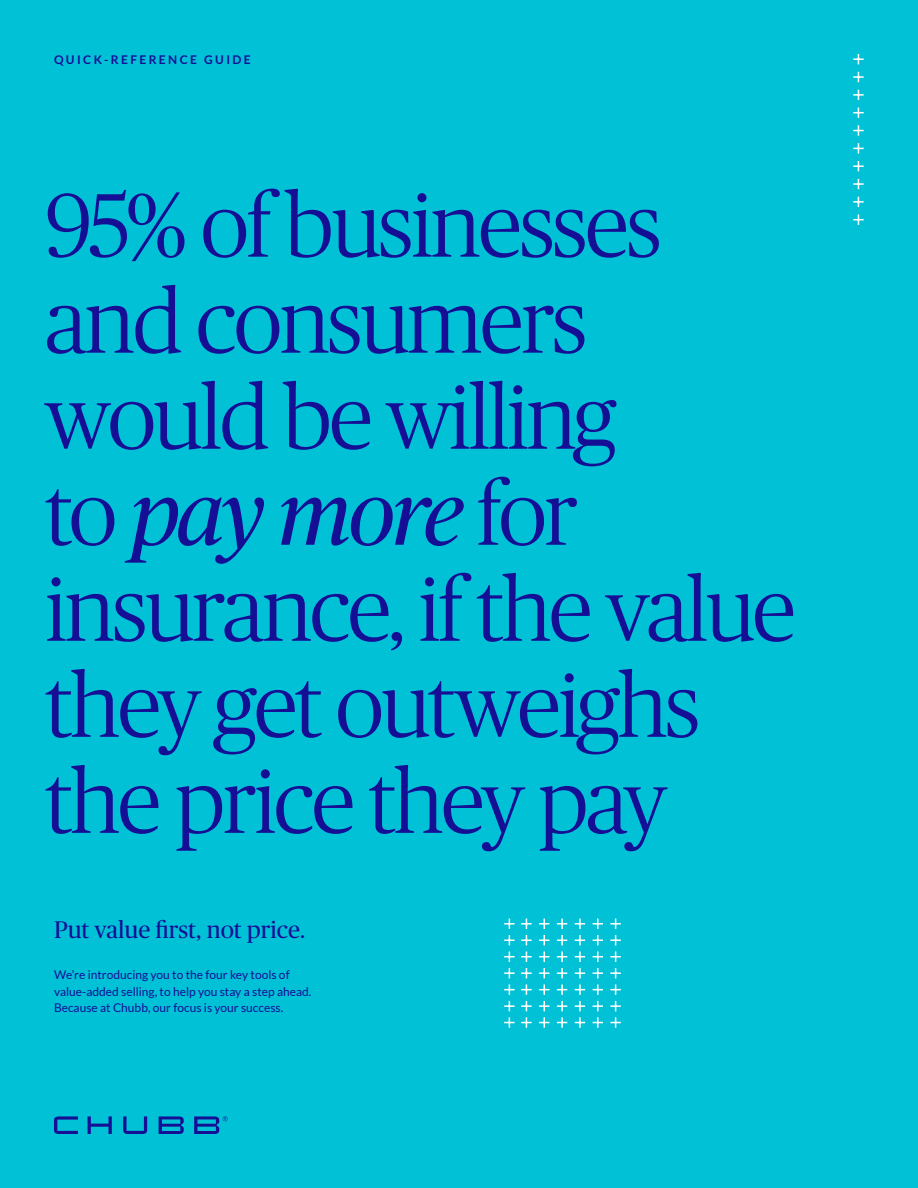
<style>
.page{position:relative;width:918px;height:1188px;background:#01c1d6}
.page>*{position:absolute;margin:0;border:0;box-sizing:border-box;transform-origin:0 0}
.t1{font:300 90px/96px "Chubb Publico App";letter-spacing:-.03em;color:#150f96}
.t2{font:24px "Chubb Publico";color:#150f96}
.t3{font:12px/16.5px "Lato";color:#150f96}
.t4{font:700 12px "Lato";letter-spacing:.2em;color:#150f96}
.s1{font-weight:400;font-style:italic}
</style>
<div class="page">
<svg style="left:54px;top:1116px;width:173px;height:18px"></svg>
<svg style="left:853px;top:54px;width:11px;height:10px"></svg>
<svg style="left:853px;top:90px;width:11px;height:10px"></svg>
<svg style="left:853px;top:125px;width:11px;height:11px"></svg>
<svg style="left:853px;top:161px;width:11px;height:10px"></svg>
<svg style="left:853px;top:197px;width:11px;height:10px"></svg>
<svg style="left:853px;top:72px;width:11px;height:10px"></svg>
<svg style="left:853px;top:108px;width:11px;height:10px"></svg>
<svg style="left:853px;top:143px;width:11px;height:11px"></svg>
<svg style="left:853px;top:179px;width:11px;height:10px"></svg>
<svg style="left:853px;top:215px;width:11px;height:10px"></svg>
<svg style="left:557px;top:919px;width:10px;height:10px"></svg>
<svg style="left:593px;top:919px;width:10px;height:10px"></svg>
<svg style="left:539px;top:919px;width:10px;height:10px"></svg>
<svg style="left:575px;top:919px;width:10px;height:10px"></svg>
<svg style="left:610px;top:919px;width:11px;height:10px"></svg>
<svg style="left:557px;top:952px;width:10px;height:10px"></svg>
<svg style="left:593px;top:952px;width:10px;height:10px"></svg>
<svg style="left:539px;top:952px;width:10px;height:10px"></svg>
<svg style="left:575px;top:952px;width:10px;height:10px"></svg>
<svg style="left:610px;top:952px;width:11px;height:10px"></svg>
<svg style="left:557px;top:984px;width:10px;height:11px"></svg>
<svg style="left:593px;top:984px;width:10px;height:11px"></svg>
<svg style="left:539px;top:984px;width:10px;height:11px"></svg>
<svg style="left:575px;top:984px;width:10px;height:11px"></svg>
<svg style="left:610px;top:984px;width:11px;height:11px"></svg>
<svg style="left:557px;top:935px;width:10px;height:10px"></svg>
<svg style="left:593px;top:935px;width:10px;height:10px"></svg>
<svg style="left:539px;top:935px;width:10px;height:10px"></svg>
<svg style="left:575px;top:935px;width:10px;height:10px"></svg>
<svg style="left:610px;top:935px;width:11px;height:10px"></svg>
<svg style="left:557px;top:968px;width:10px;height:10px"></svg>
<svg style="left:593px;top:968px;width:10px;height:10px"></svg>
<svg style="left:539px;top:968px;width:10px;height:10px"></svg>
<svg style="left:575px;top:968px;width:10px;height:10px"></svg>
<svg style="left:610px;top:968px;width:11px;height:10px"></svg>
<svg style="left:557px;top:1001px;width:10px;height:10px"></svg>
<svg style="left:593px;top:1001px;width:10px;height:10px"></svg>
<svg style="left:539px;top:1001px;width:10px;height:10px"></svg>
<svg style="left:575px;top:1001px;width:10px;height:10px"></svg>
<svg style="left:610px;top:1001px;width:11px;height:10px"></svg>
<svg style="left:521px;top:919px;width:11px;height:10px"></svg>
<svg style="left:521px;top:952px;width:11px;height:10px"></svg>
<svg style="left:521px;top:984px;width:11px;height:11px"></svg>
<svg style="left:521px;top:935px;width:11px;height:10px"></svg>
<svg style="left:521px;top:968px;width:11px;height:10px"></svg>
<svg style="left:521px;top:1001px;width:11px;height:10px"></svg>
<svg style="left:521px;top:1017px;width:11px;height:11px"></svg>
<svg style="left:504px;top:919px;width:11px;height:10px"></svg>
<svg style="left:504px;top:952px;width:11px;height:10px"></svg>
<svg style="left:504px;top:984px;width:11px;height:11px"></svg>
<svg style="left:504px;top:935px;width:11px;height:10px"></svg>
<svg style="left:504px;top:968px;width:11px;height:10px"></svg>
<svg style="left:504px;top:1001px;width:11px;height:10px"></svg>
<svg style="left:504px;top:1017px;width:11px;height:11px"></svg>
<svg style="left:557px;top:1017px;width:10px;height:11px"></svg>
<svg style="left:593px;top:1017px;width:10px;height:11px"></svg>
<svg style="left:539px;top:1017px;width:10px;height:11px"></svg>
<svg style="left:575px;top:1017px;width:10px;height:11px"></svg>
<svg style="left:610px;top:1017px;width:11px;height:11px"></svg>
<p class="t4" style="left:54px;top:52px;width:198px">QUICK-REFERENCE GUIDE</p>
<h1 class="t1" style="left:45px;top:172px;width:752px">95% of businesses and consumers would be willing<br>to <span class="s1">pay more</span> for insurance, if the value they get outweighs the price they pay</h1>
<h2 class="t2" style="left:54px;top:913px;width:253px">Put value first, not price.</h2>
<p class="t3" style="left:54px;top:967px;width:259px">We’re introducing you to the four key tools of value-added selling, to help you stay a step ahead.<br>Because at Chubb, our focus is your success.</p>
</div>
